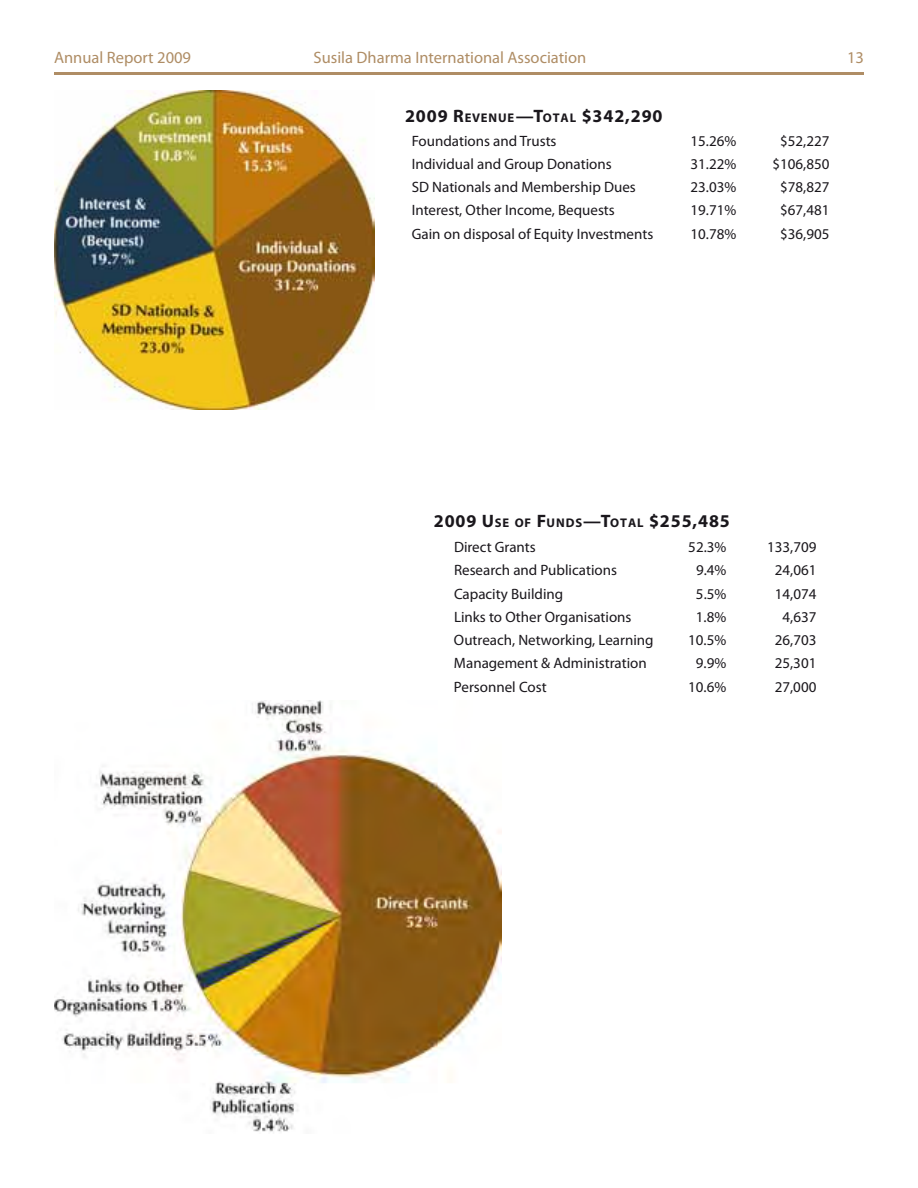
<style>
.page{position:relative;width:918px;height:1188px;background:#fff}
.page>*{position:absolute;margin:0;border:0;box-sizing:border-box;transform-origin:0 0}
.t1{font:700 18px "Myriad Pro";letter-spacing:.05em;color:#1a171c}
.t2{font:16.5px "Myriad Pro";color:#af8d65}
.t3{font:15px "Myriad Pro";color:#1a171c}
.s1{font-size:12.6px}
</style>
<div class="page">
<hr style="left:54px;top:72px;width:810px;height:3px;background:#af8d65">
<img style="left:54px;top:90px;width:320px;height:320px">
<img style="left:54px;top:700px;width:448px;height:432px">
<p class="t2" style="left:54px;top:47px;width:139px">Annual Report 2009</p>
<p class="t2" style="left:314px;top:47px;width:274px">Susila Dharma International Association</p>
<p class="t2" style="left:847px;top:47px;width:18px">13</p>
<p class="t1" style="left:405px;top:104px;width:259px">2009 R<span class="s1">EVENUE</span>—T<span class="s1">OTAL</span> $342,290</p>
<p class="t3" style="left:412px;top:131px;width:146px">Foundations and Trusts</p>
<p class="t3" style="left:691px;top:131px;width:47px">15.26%</p>
<p class="t3" style="left:780px;top:131px;width:51px">$52,227</p>
<p class="t3" style="left:412px;top:154px;width:202px">Individual and Group Donations</p>
<p class="t3" style="left:691px;top:154px;width:47px">31.22%</p>
<p class="t3" style="left:773px;top:154px;width:58px">$106,850</p>
<p class="t3" style="left:412px;top:178px;width:226px">SD Nationals and Membership Dues</p>
<p class="t3" style="left:691px;top:178px;width:47px">23.03%</p>
<p class="t3" style="left:780px;top:178px;width:51px">$78,827</p>
<p class="t3" style="left:412px;top:201px;width:205px">Interest, Other Income, Bequests</p>
<p class="t3" style="left:691px;top:201px;width:47px">19.71%</p>
<p class="t3" style="left:780px;top:201px;width:51px">$67,481</p>
<p class="t3" style="left:412px;top:224px;width:243px">Gain on disposal of Equity Investments</p>
<p class="t3" style="left:691px;top:224px;width:47px">10.78%</p>
<p class="t3" style="left:780px;top:224px;width:51px">$36,905</p>
<p class="t1" style="left:434px;top:509px;width:298px">2009 U <span class="s1">SE OF</span> F<span class="s1">UNDS</span>—T<span class="s1">OTAL</span> $255,485</p>
<p class="t3" style="left:454px;top:538px;width:83px">Direct Grants</p>
<p class="t3" style="left:688px;top:538px;width:40px">52.3%</p>
<p class="t3" style="left:767px;top:538px;width:51px">133,709</p>
<p class="t3" style="left:454px;top:561px;width:164px">Research and Publications</p>
<p class="t3" style="left:696px;top:561px;width:32px">9.4%</p>
<p class="t3" style="left:775px;top:561px;width:43px">24,061</p>
<p class="t3" style="left:454px;top:584px;width:111px">Capacity Building</p>
<p class="t3" style="left:696px;top:584px;width:32px">5.5%</p>
<p class="t3" style="left:775px;top:584px;width:43px">14,074</p>
<p class="t3" style="left:454px;top:607px;width:179px">Links to Other Organisations</p>
<p class="t3" style="left:696px;top:607px;width:32px">1.8%</p>
<p class="t3" style="left:783px;top:607px;width:35px">4,637</p>
<p class="t3" style="left:454px;top:631px;width:201px">Outreach, Networking, Learning</p>
<p class="t3" style="left:688px;top:631px;width:40px">10.5%</p>
<p class="t3" style="left:775px;top:631px;width:43px">26,703</p>
<p class="t3" style="left:454px;top:654px;width:194px">Management &amp; Administration</p>
<p class="t3" style="left:696px;top:654px;width:32px">9.9%</p>
<p class="t3" style="left:775px;top:654px;width:43px">25,301</p>
<p class="t3" style="left:454px;top:677px;width:94px">Personnel Cost</p>
<p class="t3" style="left:688px;top:677px;width:40px">10.6%</p>
<p class="t3" style="left:775px;top:677px;width:43px">27,000</p>
</div>
